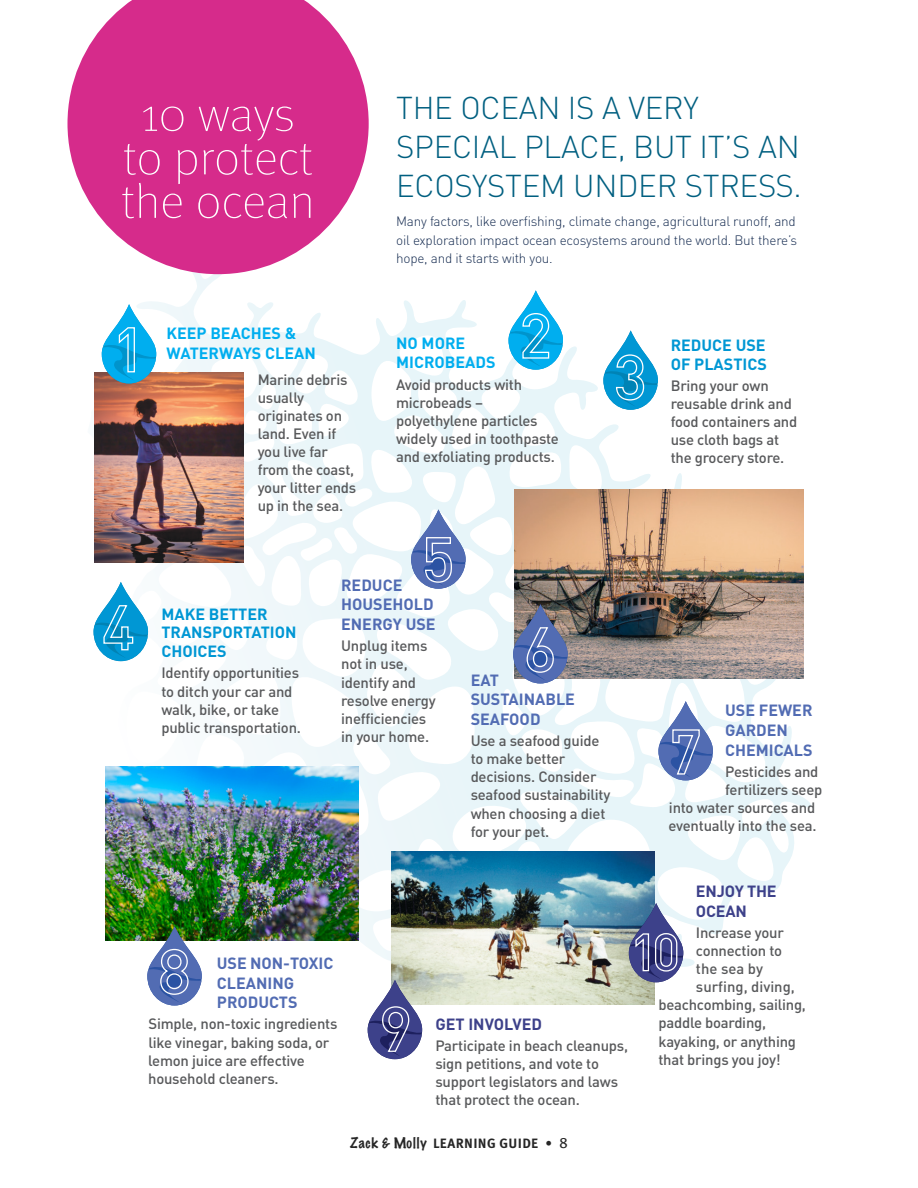
<style>
.page{position:relative;width:918px;height:1188px;background:#fff}
.page>*{position:absolute;margin:0;border:0;box-sizing:border-box;transform-origin:0 0}
.t1{font:100 48px/43.5px "Meta OT";color:#fff;text-align:center;scale:1.07 1}
.t2{font:300 31.2px/39px "DIN";letter-spacing:-.01em;color:#005f80}
.t3{font:700 16.05px/19.6px "DIN";color:#526cb3}
.t4{font:700 16.05px/18.8px "DIN";color:#0097d4}
.t5{font:700 16.05px/19.6px "DIN";color:#00aeef}
.t6{font:700 16.05px/19.6px "DIN";letter-spacing:-.015em;color:#3d418a}
.t7{font:500 14.85px/18px "DIN";letter-spacing:-.015em;color:#58595b}
.t8{font:300 13.5px/18.5px "DIN";letter-spacing:-.015em;color:#162c51;text-align:justify}
.t9{font:700 13.5px "Meta Plus";letter-spacing:.025em;color:#262626}
.s1{font-family:"Marker Felt";font-weight:100}
.s2{font-weight:400}
.s3{font-weight:400;font-size:15px}
</style>
<div class="page">
<svg style="left:93px;top:274px;width:113px;height:388px"></svg>
<svg style="left:509px;top:290px;width:54px;height:80px"></svg>
<svg style="left:658px;top:701px;width:55px;height:79px"></svg>
<svg style="left:411px;top:509px;width:55px;height:80px"></svg>
<svg style="left:603px;top:330px;width:55px;height:80px"></svg>
<svg style="left:94px;top:582px;width:54px;height:79px"></svg>
<img style="left:95px;top:373px;width:149px;height:189px">
<svg style="left:102px;top:304px;width:54px;height:79px"></svg>
<img style="left:105px;top:766px;width:253px;height:174px">
<img style="left:515px;top:489px;width:289px;height:189px">
<svg style="left:147px;top:926px;width:55px;height:80px"></svg>
<img style="left:391px;top:852px;width:263px;height:152px">
<svg style="left:368px;top:980px;width:54px;height:79px"></svg>
<svg style="left:629px;top:903px;width:54px;height:79px;background:#717ba6"></svg>
<svg style="left:513px;top:604px;width:55px;height:79px;background:#6f7ba3"></svg>
<svg style="left:67px;top:0;width:302px;height:274px;fill:#d62b8b"></svg>
<h1 class="t1" style="left:121px;top:94px;width:182px">10 ways to protect the ocean</h1>
<p class="t5" style="left:166px;top:323px;width:151px">KEEP BEACHES &amp;<br>WATERWAYS CLEAN</p>
<p class="t7" style="left:258px;top:370px;width:100px">Marine debris usually originates on land. Even if you live far from the coast, your litter ends up in the sea.</p>
<h2 class="t2" style="left:396px;top:88px;width:407px">THE OCEAN IS A VERY<br>SPECIAL PLACE, BUT IT’S AN<br>ECOSYSTEM UNDER STRESS.</h2>
<p class="t8" style="left:396px;top:212px;width:403px">Many factors, like overfishing, climate change, agricultural runoff, and oil exploration impact ocean ecosystems around the world. But there’s hope, and it starts with you.</p>
<p class="t5" style="left:396px;top:332px;width:101px">NO MORE<br>MICROBEADS</p>
<p class="t7" style="left:396px;top:375px;width:164px">Avoid products with microbeads – polyethylene particles widely used in toothpaste and exfoliating products.</p>
<p class="t4" style="left:671px;top:335px;width:98px">REDUCE USE<br>OF PLASTICS</p>
<p class="t7" style="left:671px;top:376px;width:128px">Bring your own reusable drink and food containers and use cloth bags at the grocery store.</p>
<p class="t4" style="left:161px;top:604px;width:137px">MAKE BETTER<br>TRANSPORTATION<br>CHOICES</p>
<p class="t7" style="left:161px;top:664px;width:141px">Identify opportunities to ditch your car and walk, bike, or take public transportation.</p>
<p class="t3" style="left:341px;top:575px;width:96px">REDUCE<br>HOUSEHOLD<br>ENERGY USE</p>
<p class="t7" style="left:341px;top:637px;width:96px">Unplug items not in use, identify and resolve energy inefficiencies in your home.</p>
<p class="t3" style="left:471px;top:669px;width:106px">EAT<br>SUSTAINABLE<br>SEAFOOD</p>
<p class="t7" style="left:471px;top:731px;width:141px">Use a seafood guide to make better decisions. Consider seafood sustainability when choosing a diet for your pet.</p>
<p class="t3" style="left:217px;top:953px;width:118px">USE NON-TOXIC<br>CLEANING<br>PRODUCTS</p>
<p class="t7" style="left:148px;top:1015px;width:191px">Simple, non-toxic ingredients like vinegar, baking soda, or lemon juice are effective household cleaners.</p>
<p class="t6" style="left:435px;top:1013px;width:108px">GET INVOLVED</p>
<p class="t7" style="left:435px;top:1036px;width:194px">Participate in beach cleanups, sign petitions, and vote to support legislators and laws that protect the ocean.</p>
<p class="t9" style="left:350px;top:1135px;width:219px"><span class="s1">Zack &amp; Molly</span> LEARNING GUIDE <span class="s2">•</span> <span class="s3">8</span></p>
<p class="t3" style="left:725px;top:700px;width:89px">USE FEWER<br>GARDEN<br>CHEMICALS</p>
<p class="t7" style="left:725px;top:762px;width:95px">Pesticides and</p>
<p class="t7" style="left:725px;top:780px;width:99px">fertilizers seep</p>
<p class="t7" style="left:669px;top:798px;width:148px">into water sources and</p>
<p class="t7" style="left:669px;top:816px;width:149px">eventually into the sea.</p>
<p class="t6" style="left:696px;top:881px;width:82px">ENJOY THE<br>OCEAN</p>
<p class="t7" style="left:696px;top:923px;width:89px">Increase your</p>
<p class="t7" style="left:696px;top:941px;width:88px">connection to</p>
<p class="t7" style="left:696px;top:959px;width:69px">the sea by</p>
<p class="t7" style="left:696px;top:977px;width:100px">surfing, diving,</p>
<p class="t7" style="left:658px;top:996px;width:149px">beachcombing, sailing,</p>
<p class="t7" style="left:658px;top:1014px;width:109px">paddle boarding,</p>
<p class="t7" style="left:658px;top:1032px;width:139px">kayaking, or anything</p>
<p class="t7" style="left:658px;top:1050px;width:124px">that brings you joy!</p>
</div>
